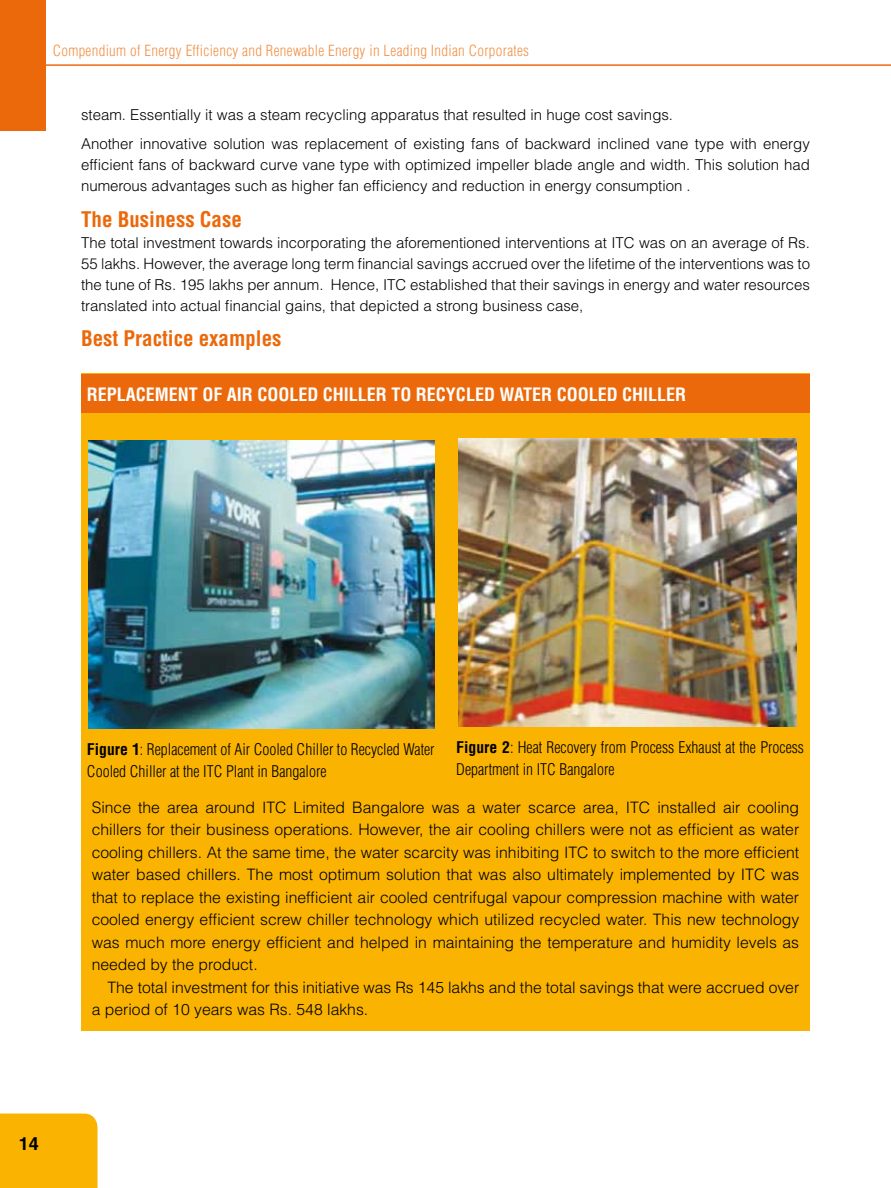
<style>
.page{position:relative;width:891px;height:1188px;background:#fff}
.page>*{position:absolute;margin:0;border:0;box-sizing:border-box;transform-origin:0 0}
.t1{font:700 condensed 21px "Helvetica";color:#eb690b}
.t2{font:700 condensed 18px "Helvetica";color:#fff}
.t3{font:700 18px "Helvetica";color:#000}
.t4{font:300 15.75px/22.5px "Helvetica";color:#000;text-align:justify}
.t5{font:300 condensed 15.75px/22.5px "Helvetica";color:#000}
.t6{font:300 15px/21px "Helvetica";color:#000}
.t7{font:300 condensed 15px "Helvetica";letter-spacing:.02em;color:#f19249}
.s1{font-weight:700}
</style>
<div class="page">
<div style="left:0;top:1114px;width:98px;height:74px;background:#f9b300"></div>
<div style="left:0;top:0;width:45px;height:131px;background:#eb690b"></div>
<hr style="left:45px;top:65px;width:846px;height:1px;background:#eb690b">
<div style="left:81px;top:374px;width:729px;height:657px;background:#f9b300"></div>
<div style="left:81px;top:374px;width:729px;height:39px;background:#eb690b"></div>
<img style="left:89px;top:441px;width:346px;height:288px">
<img style="left:458px;top:438px;width:338px;height:288px">
<p class="t7" style="left:53px;top:41px;width:478px">Compendium of Energy Efficiency and Renewable Energy in Leading Indian Corporates</p>
<p class="t6" style="left:81px;top:99px;width:730px;line-height:29.5px">steam. Essentially it was a steam recycling apparatus that resulted in huge cost savings.<br>Another innovative solution was replacement of existing fans of backward inclined vane type with energy</p>
<p class="t6" style="left:81px;top:154px;width:731px">efficient fans of backward curve vane type with optimized impeller blade angle and width. This solution had numerous advantages such as higher fan efficiency and reduction in energy consumption .</p>
<h1 class="t1" style="left:81px;top:206px;width:162px">The Business Case</h1>
<p class="t6" style="left:81px;top:232px;width:731px;text-align:justify">The total investment towards incorporating the aforementioned interventions at ITC was on an average of Rs.<br>55 lakhs. However, the average long term financial savings accrued over the lifetime of the interventions was to the tune of Rs. 195 lakhs per annum. Hence, ITC established that their savings in energy and water resources translated into actual financial gains, that depicted a strong business case,</p>
<h1 class="t1" style="left:81px;top:326px;width:202px">Best Practice examples</h1>
<p class="t2" style="left:87px;top:383px;width:22px">Replace</p>
<p class="t2" style="left:155px;top:383px;width:124px">ment of Air Cooled</p>
<p class="t2" style="left:323px;top:383px;width:31px">Chiller</p>
<p class="t2" style="left:391px;top:383px;width:75px">to Recycled</p>
<p class="t2" style="left:500px;top:383px;width:25px">Water</p>
<p class="t2" style="left:557px;top:383px;width:21px">Cooled</p>
<p class="t2" style="left:622px;top:383px;width:31px">Chiller</p>
<p class="t3" style="left:19px;top:1133px;width:22px">14</p>
<p class="t5" style="left:87px;top:738px;width:349px"><span class="s1">Figure 1</span>: Replacement of Air Cooled Chiller to Recycled Water<br>Cooled Chiller at the ITC Plant in Bangalore</p>
<p class="t5" style="left:456px;top:736px;width:349px"><span class="s1">Figure 2</span>: Heat Recovery from Process Exhaust at the Process<br>Department in ITC Bangalore</p>
<p class="t4" style="left:92px;top:796px;width:709px">Since the area around ITC Limited Bangalore was a water scarce area, ITC installed air cooling chillers for their business operations. However, the air cooling chillers were not as efficient as water cooling chillers. At the same time, the water scarcity was inhibiting ITC to switch to the more efficient water based chillers. The most optimum solution that was also ultimately implemented by ITC was that to replace the existing inefficient air cooled centrifugal vapour compression machine with water cooled energy efficient screw chiller technology which utilized recycled water. This new technology was much more energy efficient and helped in maintaining the temperature and humidity levels as needed by the product.</p>
<p class="t4" style="left:92px;top:976px;width:709px;text-indent:16px">The total investment for this initiative was Rs 145 lakhs and the total savings that were accrued over a period of 10 years was Rs. 548 lakhs.</p>
</div>
